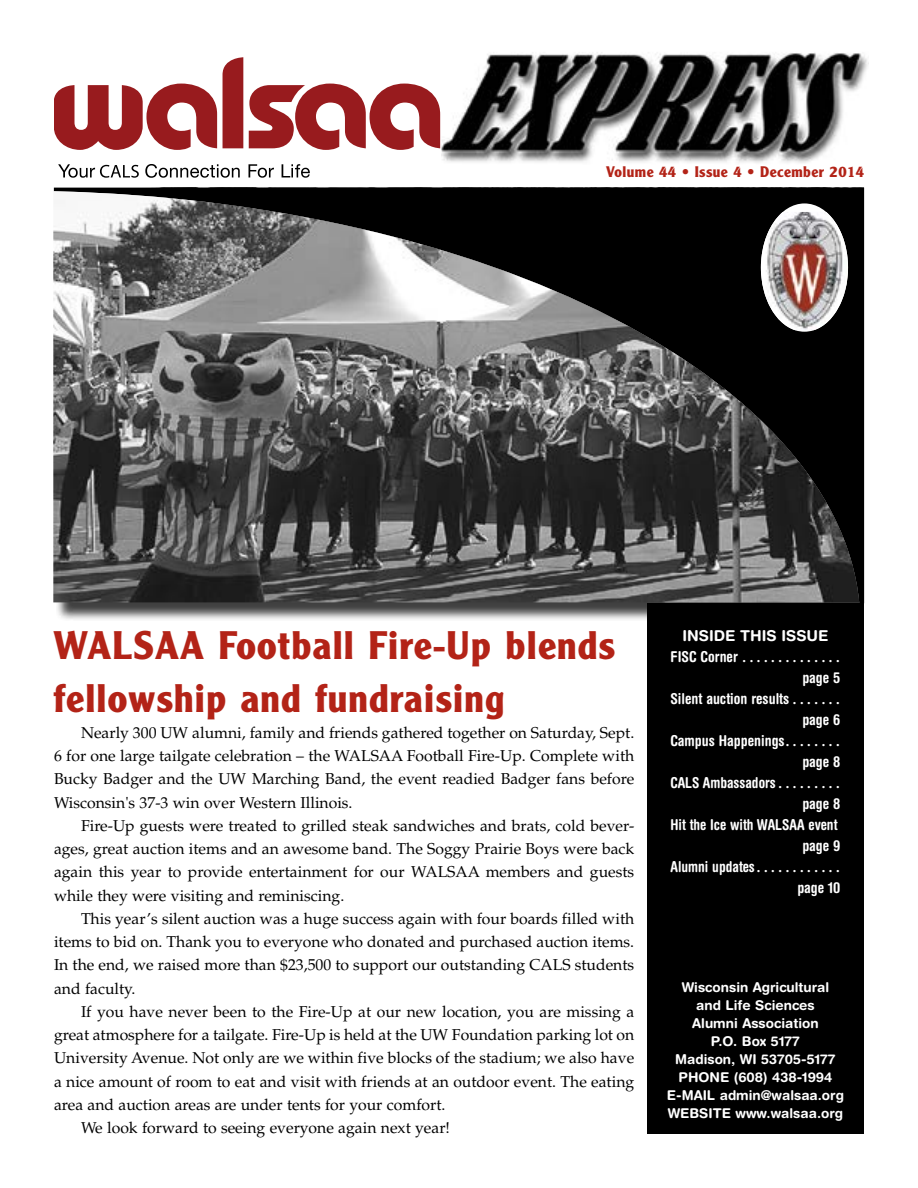
<style>
.page{position:relative;width:918px;height:1188px;background:#fff}
.page>*{position:absolute;margin:0;border:0;box-sizing:border-box;transform-origin:0 0}
.t1{font:700 39px/52.5px "Clearface Gothic LT Std";letter-spacing:.03em;color:#b32317}
.t2{font:15.75px/23.2px "Palatino LT Std";color:#000;text-align:justify}
.t3{font:700 condensed 15px "Helvetica Rounded LT Std";color:#fff}
.t4{font:700 15px "Clearface Gothic LT Std";letter-spacing:.03em;color:#b32317}
.t5{font:700 15px "Helvetica Rounded LT Std";color:#fff}
.t6{font:700 13.5px/18px "Helvetica Rounded LT Std";color:#fff;text-align:center}
</style>
<div class="page">
<div style="left:56px;top:191px;width:804px;height:430px;background:#000;opacity:.75"></div>
<img style="left:53px;top:191px;width:806px;height:411px">
<div style="left:648px;top:603px;width:216px;height:531px;background:#000"></div>
<svg style="left:54px;top:84px;width:163px;height:66px"></svg>
<div style="left:223px;top:57px;width:20px;height:91px;background:#981b1e"></div>
<svg style="left:249px;top:84px;width:191px;height:66px"></svg>
<svg style="left:58px;top:164px;width:81px;height:14px"></svg>
<svg style="left:145px;top:164px;width:95px;height:14px"></svg>
<svg style="left:249px;top:164px;width:25px;height:14px"></svg>
<svg style="left:282px;top:164px;width:28px;height:14px"></svg>
<img style="left:441px;top:52px;width:427px;height:111px">
<div style="left:761px;top:203px;width:87px;height:129px;background:#fff;border-radius:50%"></div>
<img style="left:761px;top:212px;width:87px;height:118px">
<p class="t4" style="left:606px;top:163px;width:260px">Volume 44 • Issue 4 • December 2014</p>
<h1 class="t1" style="left:53px;top:620px;width:563px">WALSAA Football Fire-Up blends fellowship and fundraising</h1>
<p class="t5" style="left:682px;top:627px;width:148px">INSIDE THIS ISSUE</p>
<p class="t3" style="left:670px;top:648px;width:163px">FISC Corner . . . . . . . . . . . . .</p>
<p class="t3" style="left:802px;top:669px;width:40px">page 5</p>
<p class="t3" style="left:670px;top:690px;width:164px">Silent auction results . . . . . .</p>
<p class="t3" style="left:802px;top:711px;width:40px">page 6</p>
<p class="t3" style="left:670px;top:732px;width:163px">Campus Happenings . . . . . . .</p>
<p class="t3" style="left:802px;top:753px;width:40px">page 8</p>
<p class="t3" style="left:670px;top:774px;width:163px">CALS Ambassadors . . . . . . . .</p>
<p class="t3" style="left:802px;top:795px;width:40px">page 8</p>
<p class="t3" style="left:670px;top:816px;width:168px">Hit the Ice with WALSAA event</p>
<p class="t3" style="left:802px;top:837px;width:40px">page 9</p>
<p class="t3" style="left:670px;top:858px;width:163px">Alumni updates . . . . . . . . . . .</p>
<p class="t3" style="left:797px;top:879px;width:45px">page 10</p>
<p class="t2" style="left:54px;top:721px;width:582px;text-indent:27px">Nearly 300 UW alumni, family and friends gathered together on Saturday, Sept.<br>6 for one large tailgate celebration – the WALSAA Football Fire-Up. Complete with Bucky Badger and the UW Marching Band, the event readied Badger fans before Wisconsin's 37-3 win over Western Illinois.</p>
<p class="t2" style="left:54px;top:814px;width:582px;text-indent:27px">Fire-Up guests were treated to grilled steak sandwiches and brats, cold bever&shy;ages, great auction items and an awesome band. The Soggy Prairie Boys were back again this year to provide entertainment for our WALSAA members and guests while they were visiting and reminiscing.</p>
<p class="t2" style="left:54px;top:907px;width:582px;text-indent:27px">This year’s silent auction was a huge success again with four boards filled with items to bid on. Thank you to everyone who donated and purchased auction items.<br>In the end, we raised more than $23,500 to support our outstanding CALS students and faculty.</p>
<p class="t2" style="left:81px;top:1000px;width:555px">If you have never been to the Fire-Up at our new location, you are missing a</p>
<p class="t2" style="left:54px;top:1023px;width:582px">great atmosphere for a tailgate. Fire-Up is held at the UW Foundation parking lot on</p>
<p class="t2" style="left:54px;top:1047px;width:582px">University Avenue. Not only are we within five blocks of the stadium; we also have</p>
<p class="t2" style="left:54px;top:1070px;width:582px">a nice amount of room to eat and visit with friends at an outdoor event. The eating</p>
<p class="t2" style="left:54px;top:1093px;width:393px">area and auction areas are under tents for your comfort.</p>
<p class="t2" style="left:81px;top:1116px;width:370px">We look forward to seeing everyone again next year!</p>
<p class="t6" style="left:667px;top:978px;width:178px">Wisconsin Agricultural<br>and Life Sciences<br>Alumni Association<br>P.O. Box 5177<br>Madison, WI 53705-5177<br>PHONE (608) 438-1994<br>E-MAIL admin@walsaa.org<br>WEBSITE www.walsaa.org</p>
</div>
